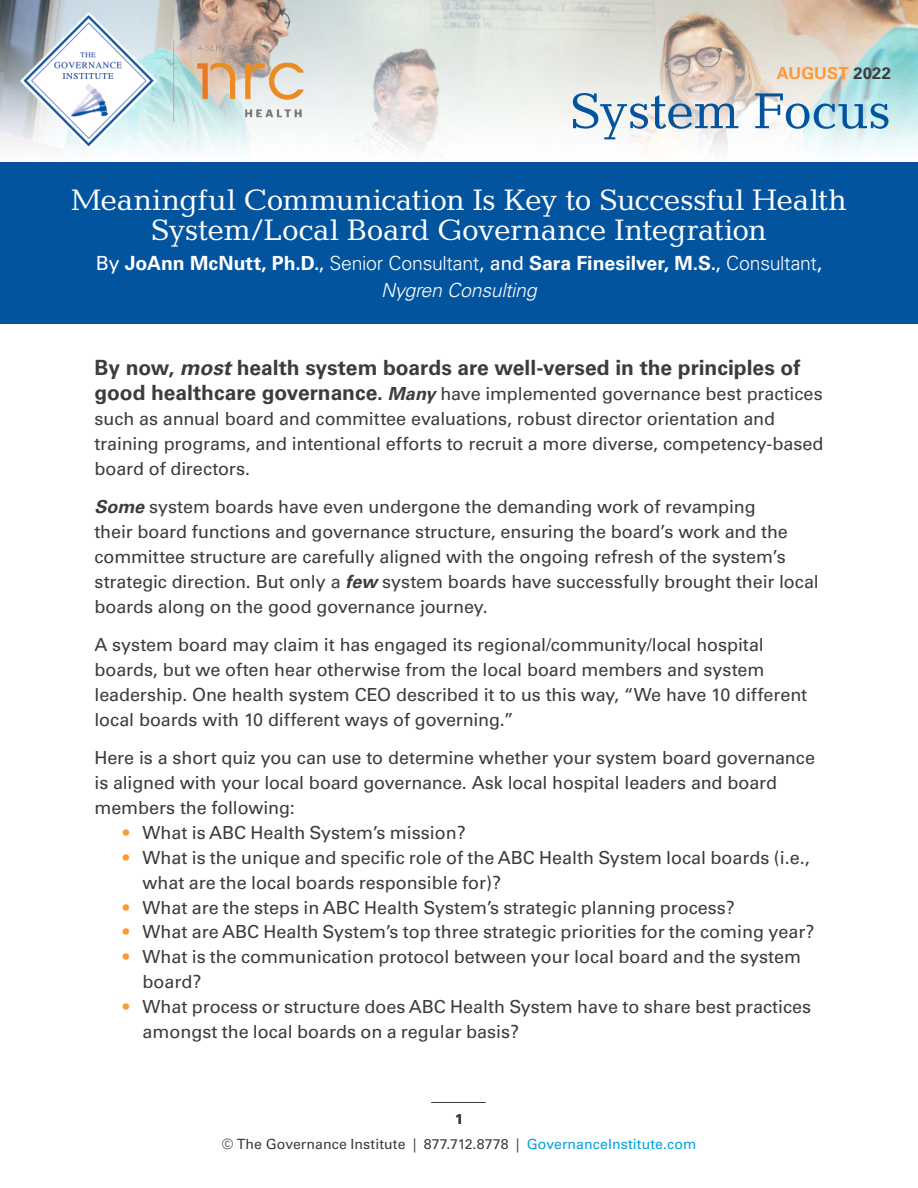
<style>
.page{position:relative;width:918px;height:1188px;background:#fff}
.page>*{position:absolute;margin:0;border:0;box-sizing:border-box;transform-origin:0 0}
.t1{font:51px "Candida Std";letter-spacing:-.005em;color:#03549f}
.t2{font:30px/30px "Candida Std";letter-spacing:-.01em;color:#fff;text-align:center}
.t3{font:700 21px "Univers LT Std";color:#3b3c3e}
.t4{font:700 19.5px/27px "Univers LT Std";color:#fff;text-align:center}
.t5{font:18px/24.9px "Univers LT Std";letter-spacing:-.005em;color:#3b3c3e}
.t6{font:700 16.5px "Univers LT Std";letter-spacing:.01em;color:#f93}
.t7{font:14.1px "Univers LT Std";letter-spacing:.005em;color:#3b3c3e}
.t8{font:700 14.1px "Univers LT Std";color:#3b3c3e}
.s1{color:#3b3c3e}
.s2{font-weight:400}
.s3{font-weight:300}
.s4{font-weight:300;font-style:italic}
.s5{font-style:italic}
.s6{font-weight:700;font-size:21px}
.s7{font-weight:700;font-style:italic}
.s8{color:#f93}
.s9{color:#00a3e0}
</style>
<div class="page">
<img style="left:0;top:0;width:918px;height:154px">
<div style="left:0;top:162px;width:918px;height:162px;background:#03549f"></div>
<hr style="left:431px;top:1102px;width:54px;height:1px;background:#3b3c3e">
<img style="left:20px;top:13px;width:284px;height:136px">
<p class="t6" style="left:777px;top:64px;width:116px">AUGUST <span class="s1">2022</span></p>
<h1 class="t1" style="left:570px;top:82px;width:323px">System Focus</h1>
<h2 class="t2" style="left:71px;top:185px;width:777px">Meaningful Communication Is Key to Successful Health<br>System/Local Board Governance Integration</h2>
<p class="t4" style="left:96px;top:249px;width:728px"><span class="s2">By</span> JoAnn McNutt, Ph.D.<span class="s2">,</span> <span class="s3">Senior Consultant</span><span class="s2">, and</span> Sara Finesilver, M.S.<span class="s2">,</span> <span class="s3">Consultant</span><span class="s2">,<br></span><span class="s4">Nygren Consulting</span></p>
<p class="t3" style="left:94px;top:356px;width:707px">By now, <span class="s5">most</span> health system boards are well-versed in the principles of</p>
<p class="t5" style="left:94px;top:381px;width:731px"><span class="s6">good healthcare governance.</span> <span class="s7">Many</span> have implemented governance best practices such as annual board and committee evaluations, robust director orientation and training programs, and intentional efforts to recruit a more diverse, competency-based board of directors.</p>
<p class="t5" style="left:94px;top:494px;width:726px"><span class="s7">Some</span> system boards have even undergone the demanding work of revamping<br>their board functions and governance structure, ensuring the board’s work and the committee structure are carefully aligned with the ongoing refresh of the system’s strategic direction. But only a <span class="s7">few</span> system boards have successfully brought their local boards along on the good governance journey.</p>
<p class="t5" style="left:94px;top:632px;width:714px">A system board may claim it has engaged its regional/community/local hospital boards, but we often hear otherwise from the local board members and system leadership. One health system CEO described it to us this way, “We have 10 different local boards with 10 different ways of governing.”</p>
<p class="t5" style="left:94px;top:746px;width:722px">Here is a short quiz you can use to determine whether your system board governance is aligned with your local board governance. Ask local hospital leaders and board members the following:</p>
<p class="t5" style="left:123px;top:820px;width:344px"><span class="s8">•</span> What is ABC Health System’s mission?</p>
<p class="t5" style="left:142px;top:845px;width:669px;text-indent:-19px"><span class="s8">•</span> What is the unique and specific role of the ABC Health System local boards (i.e., what are the local boards responsible for)?</p>
<p class="t5" style="left:123px;top:895px;width:613px"><span class="s8">•</span> What are the steps in ABC Health System’s strategic planning process?</p>
<p class="t5" style="left:123px;top:920px;width:693px"><span class="s8">•</span> What are ABC Health System’s top three strategic priorities for the coming year?</p>
<p class="t5" style="left:142px;top:945px;width:660px;text-indent:-19px"><span class="s8">•</span> What is the communication protocol between your local board and the system board?</p>
<p class="t5" style="left:142px;top:994px;width:670px;text-indent:-19px"><span class="s8">•</span> What process or structure does ABC Health System have to share best practices amongst the local boards on a regular basis?</p>
<p class="t8" style="left:455px;top:1111px;width:9px">1</p>
<p class="t7" style="left:222px;top:1136px;width:476px">© The Governance Institute | 877.712.8778 | <span class="s9">GovernanceInstitute.com</span></p>
</div>
